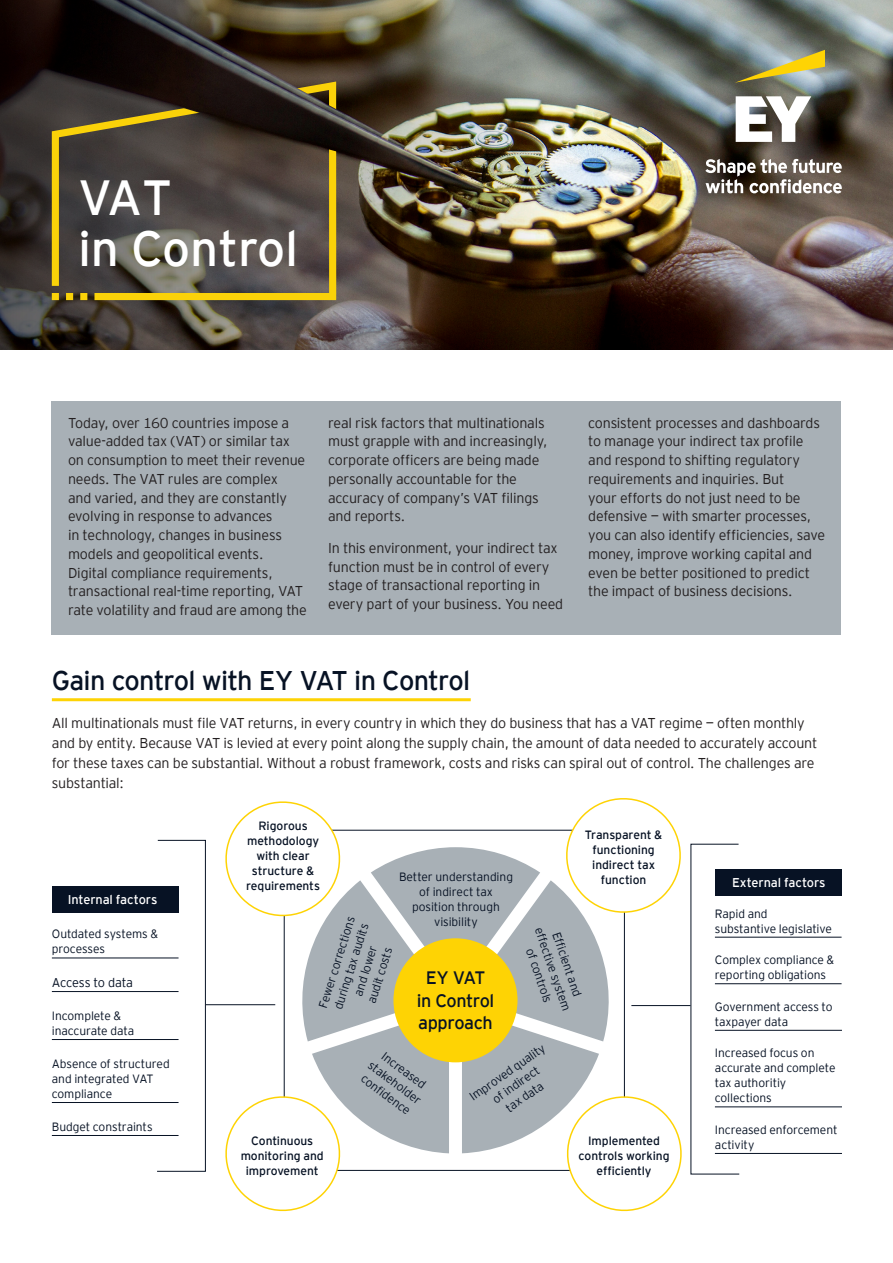
<style>
.page{position:relative;width:893px;height:1263px;background:#fff}
.page>*{position:absolute;margin:0;border:0;box-sizing:border-box;transform-origin:0 0}
.t1{font:300 49.35px/51.6px "EY Interstate";color:#fff}
._14pt{font:27px "EY Interstate";letter-spacing:-.035em;color:#071224}
._14pt-2{font:18px/22.5px "EY Interstate";letter-spacing:-.025em;color:#071224;text-align:center}
.body_text{font:300 14.25px/18.8px "EY Interstate";letter-spacing:-.015em;color:#231f20}
.body_text-2{font:12.75px "EY Interstate";letter-spacing:-.01em;color:#fff}
.body_text-3{font:300 12.75px "EY Interstate";letter-spacing:-.015em;color:#071224}
.body_text-4{font:300 12px/15px "EY Interstate";letter-spacing:-.01em;color:#071224}
.body_text-5{font:12px/15px "EY Interstate";letter-spacing:-.005em;color:#071224;text-align:center}
</style>
<div class="page">
<img style="left:0;top:0;width:893px;height:349px">
<div style="left:52px;top:401px;width:789px;height:234px;background:#a8b0b6"></div>
<svg style="left:735px;top:50px;width:90px;height:33px;background:#a5a36f"></svg>
<svg style="left:736px;top:96px;width:75px;height:46px"></svg>
<svg style="left:705px;top:159px;width:137px;height:34px"></svg>
<hr style="left:52px;top:698px;width:419px;height:3px;background:#fed304">
<svg style="left:156px;top:840px;width:50px;height:332px"></svg>
<div style="left:716px;top:869px;width:126px;height:27px;background:#071224"></div>
<hr style="left:715px;top:937px;width:127px;height:1px;background:#071224">
<hr style="left:715px;top:983px;width:127px;height:1px;background:#071224">
<hr style="left:715px;top:1030px;width:127px;height:1px;background:#071224">
<hr style="left:715px;top:1106px;width:127px;height:1px;background:#071224">
<hr style="left:715px;top:1153px;width:127px;height:1px;background:#071224">
<div style="left:52px;top:886px;width:127px;height:27px;background:#071224"></div>
<hr style="left:52px;top:957px;width:127px;height:1px;background:#071224">
<hr style="left:52px;top:991px;width:127px;height:1px;background:#071224">
<hr style="left:52px;top:1039px;width:127px;height:1px;background:#071224">
<hr style="left:52px;top:1102px;width:127px;height:1px;background:#071224">
<hr style="left:52px;top:1135px;width:127px;height:1px;background:#071224">
<svg style="left:218px;top:798px;width:522px;height:414px"></svg>
<hr style="left:206px;top:1004px;width:69px;height:1px;background:#071224">
<hr style="left:631px;top:1005px;width:59px;height:1px;background:#071224">
<svg style="left:48px;top:77px;width:292px;height:227px;background:#544b39"></svg>
<div style="left:52px;top:293px;width:7px;height:7px;background:#fad209"></div>
<div style="left:66px;top:293px;width:7px;height:7px;background:#fad209"></div>
<div style="left:80px;top:293px;width:7px;height:7px;background:#fad209"></div>
<p class="t1" style="left:78px;top:168px;width:221px">VAT<br>in Control</p>
<p class="body_text" style="left:68px;top:412px;width:240px">Today, over 160 countries impose a value-added tax (VAT) or similar tax on consumption to meet their revenue needs. The VAT rules are complex<br>and varied, and they are constantly evolving in response to advances<br>in technology, changes in business models and geopolitical events.<br>Digital compliance requirements, transactional real-time reporting, VAT rate volatility and fraud are among the</p>
<p class="body_text" style="left:328px;top:412px;width:221px">real risk factors that multinationals must grapple with and increasingly, corporate officers are being made personally accountable for the accuracy of company’s VAT filings and reports.</p>
<p class="body_text" style="left:328px;top:538px;width:237px">In this environment, your indirect tax function must be in control of every stage of transactional reporting in every part of your business. You need</p>
<p class="_14pt" style="left:52px;top:661px;width:420px">Gain control with EY VAT in Control</p>
<p class="body_text" style="left:588px;top:412px;width:238px">consistent processes and dashboards to manage your indirect tax profile and respond to shifting regulatory requirements and inquiries. But<br>your efforts do not just need to be defensive — with smarter processes, you can also identify efficiencies, save money, improve working capital and even be better positioned to predict the impact of business decisions.</p>
<p class="body_text" style="left:52px;top:711px;width:767px;line-height:20.2px">All multinationals must file VAT returns, in every country in which they do business that has a VAT regime — often monthly and by entity. Because VAT is levied at every point along the supply chain, the amount of data needed to accurately account for these taxes can be substantial. Without a robust framework, costs and risks can spiral out of control. The challenges are substantial:</p>
<p class="body_text-2" style="left:68px;top:890px;width:91px">Internal factors</p>
<p class="body_text-4" style="left:52px;top:926px;width:108px">Outdated systems &amp; processes</p>
<p class="body_text-3" style="left:52px;top:973px;width:83px">Access to data</p>
<p class="body_text-4" style="left:52px;top:1007px;width:84px">Incomplete &amp; inaccurate data</p>
<p class="body_text-4" style="left:52px;top:1055px;width:119px">Absence of structured and integrated VAT compliance</p>
<p class="body_text-4" style="left:52px;top:1118px;width:102px">Budget constraints</p>
<p class="body_text-5" style="left:246px;top:818px;width:75px">Rigorous methodology with clear structure &amp; requirements</p>
<p class="body_text-5" style="left:585px;top:826px;width:79px">Transparent &amp; functioning indirect tax function</p>
<p class="body_text-4" style="left:399px;top:869px;width:115px;text-align:center">Better understanding of indirect tax position through visibility</p>
<p class="body_text-4" style="left:315px;top:1005px;width:97px;text-align:center;rotate:-73deg">Fewer corrections during tax audits and lower<br>audit costs</p>
<p class="body_text-4" style="left:561px;top:920px;width:89px;text-align:center;rotate:71deg">Effi cient and effective system of controls</p>
<p class="body_text-4" style="left:466px;top:1091px;width:91px;text-align:center;rotate:-35deg">Improved quality of indirect</p>
<p class="_14pt-2" style="left:417px;top:966px;width:79px">EY VAT in Control approach</p>
<p class="body_text-4" style="left:384px;top:1045px;width:64px;text-align:center;rotate:37deg">Increased stakeholder confi dence</p>
<p class="body_text-4" style="left:502px;top:1102px;width:45px;rotate:-35deg">tax data</p>
<p class="body_text-5" style="left:241px;top:1133px;width:85px">Continuous monitoring and improvement</p>
<p class="body_text-5" style="left:579px;top:1133px;width:92px">Implemented controls working efficiently</p>
<p class="body_text-2" style="left:732px;top:873px;width:95px">External factors</p>
<p class="body_text-4" style="left:715px;top:905px;width:119px">Rapid and<br>substantive legislative</p>
<p class="body_text-4" style="left:715px;top:952px;width:121px">Complex compliance &amp; reporting obligations</p>
<p class="body_text-4" style="left:715px;top:998px;width:119px">Government access to taxpayer data</p>
<p class="body_text-4" style="left:715px;top:1045px;width:122px">Increased focus on accurate and complete tax authoritiy collections</p>
<p class="body_text-4" style="left:715px;top:1121px;width:124px">Increased enforcement activity</p>
</div>
